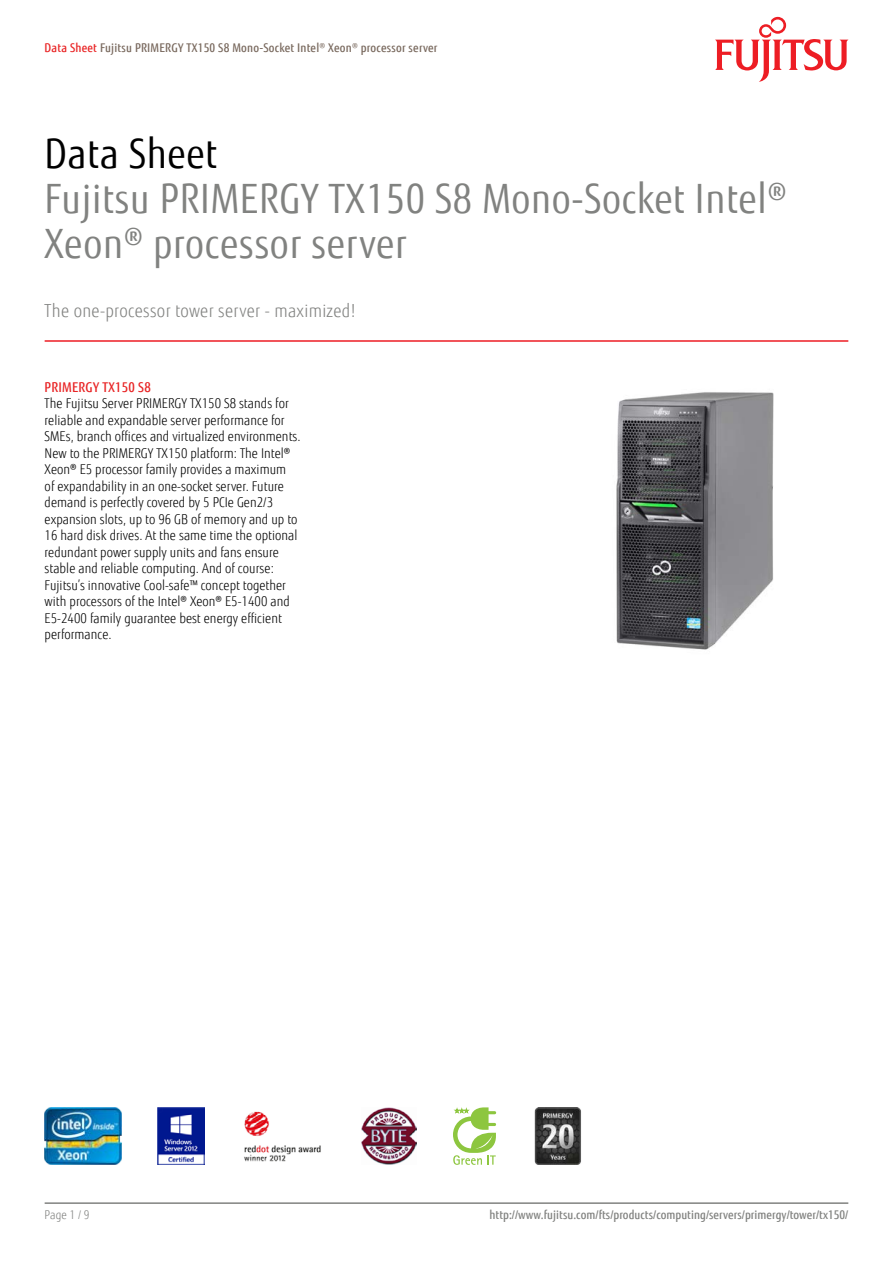
<style>
.page{position:relative;width:893px;height:1263px;background:#fff}
.page>*{position:absolute;margin:0;border:0;box-sizing:border-box;transform-origin:0 0}
.t1{font:40.5px/45px "Fujitsu Sans";letter-spacing:.02em;color:#818280;scale:.9 1}
.t2{font:300 18px "Fujitsu Sans";letter-spacing:.02em;color:#818280;scale:.9 1}
.t3{font:300 13.5px/16.5px "Fujitsu Sans";letter-spacing:.005em;color:#000;scale:.9 1}
.t4{font:500 13.5px "Fujitsu Sans";letter-spacing:.02em;color:#e82425;scale:.9 1}
.t5{font:500 12px "Fujitsu Sans";letter-spacing:.005em;color:#818280;scale:.9 1}
.t6{font:500 12px "Fujitsu Sans";letter-spacing:.02em;color:#79695e;scale:.9 1}
.t7{font:300 12px "Fujitsu Sans";color:#818280;scale:.9 1}
.s1{color:#e92425}
.s2{font-weight:300}
.s3{color:#000}
</style>
<div class="page">
<hr style="left:45px;top:1202px;width:803px;height:2px;background:#818280">
<hr style="left:45px;top:340px;width:803px;height:2px;background:#ed1d24">
<svg style="left:715px;top:17px;width:133px;height:65px"></svg>
<img style="left:616px;top:392px;width:158px;height:258px">
<img style="left:45px;top:1107px;width:76px;height:58px">
<img style="left:158px;top:1107px;width:46px;height:58px">
<img style="left:244px;top:1111px;width:77px;height:51px">
<img style="left:361px;top:1107px;width:55px;height:58px">
<svg style="left:453px;top:1107px;width:43px;height:58px"></svg>
<img style="left:534px;top:1107px;width:47px;height:58px">
<p class="t6" style="left:45px;top:40px;width:438px"><span class="s1">Data Sheet</span> Fujitsu PRIMERGY TX150 S8 Mono-Socket Intel<span class="s2">®</span> Xeon<span class="s2">®</span> processor server</p>
<h1 class="t1" style="left:45px;top:132px;width:826px"><span class="s3">Data Sheet<br></span>Fujitsu PRIMERGY TX150 S8 Mono-Socket Intel<span class="s2">®<br></span>Xeon<span class="s2">®</span> processor server</h1>
<h2 class="t2" style="left:45px;top:300px;width:347px">The one-processor tower server - maximized!</h2>
<p class="t4" style="left:45px;top:378px;width:120px">PRIMERGY TX150 S8</p>
<p class="t3" style="left:45px;top:395px;width:286px">The Fujitsu Server PRIMERGY TX150 S8 stands for reliable and expandable server performance for SMEs, branch offices and virtualized environments.<br>New to the PRIMERGY TX150 platform: The Intel® Xeon® E5 processor family provides a maximum<br>of expandability in an one-socket server. Future demand is perfectly covered by 5 PCIe Gen2/3 expansion slots, up to 96 GB of memory and up to 16 hard disk drives. At the same time the optional redundant power supply units and fans ensure stable and reliable computing. And of course:<br>Fujitsu’s innovative Cool-safe™ concept together with processors of the Intel® Xeon® E5-1400 and E5-2400 family guarantee best energy efficient performance.</p>
<p class="t7" style="left:45px;top:1208px;width:51px">Page 1 / 9</p>
<p class="t5" style="left:489px;top:1208px;width:400px">http://www.fujitsu.com/fts/products/computing/servers/primergy/tower/tx150/</p>
</div>
